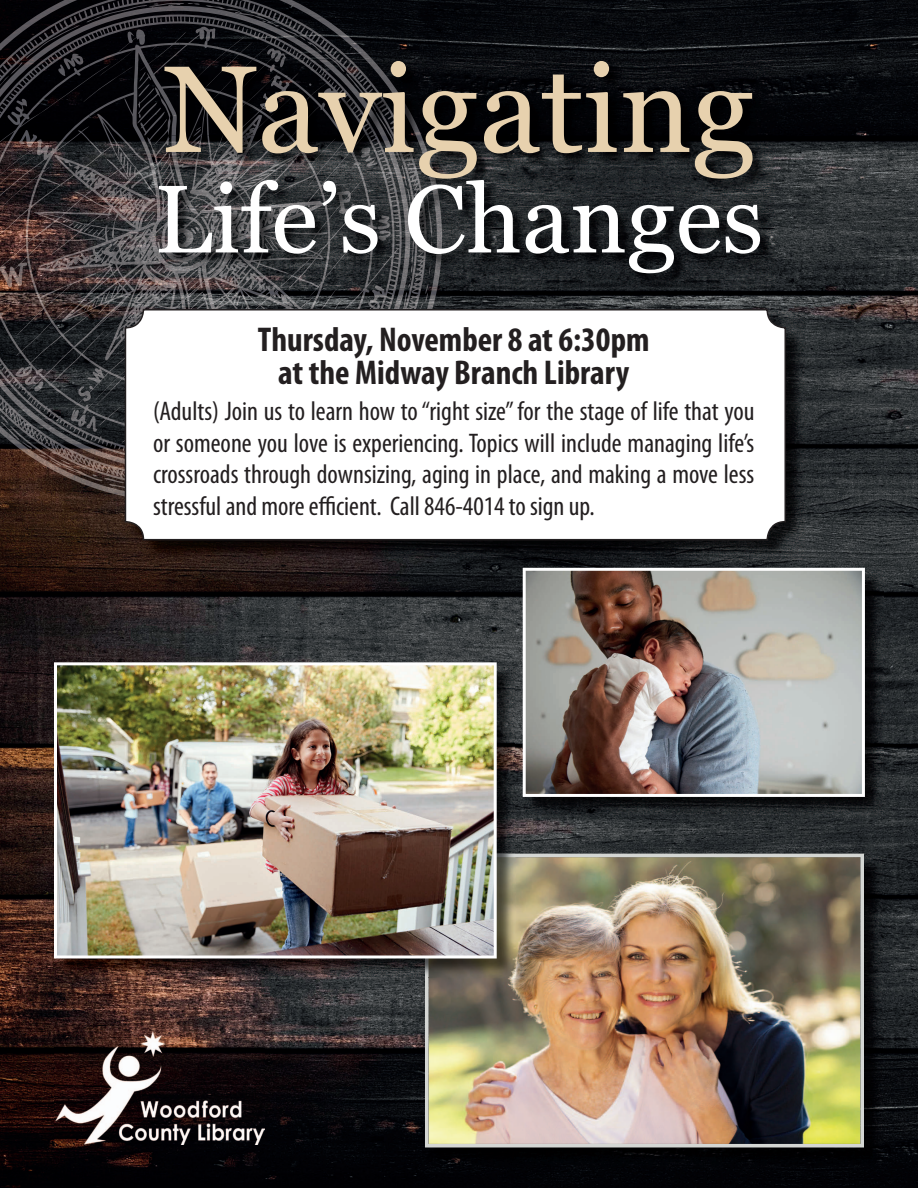
<style>
.page{position:relative;width:918px;height:1188px;background:#fff}
.page>*{position:absolute;margin:0;border:0;box-sizing:border-box;transform-origin:0 0}
.t1{font:123px "Georgia";color:#e7d1ae}
.t2{font:96px "Georgia";color:#fff}
.t3{font:700 condensed 34.5px/33px "Myriad Pro";color:#231f20;text-align:center}
.t4{font:condensed 27px/31.5px "Myriad Pro";color:#231f20;text-align:justify}
</style>
<div class="page">
<img style="left:0;top:0;width:918px;height:1188px">
<img style="left:832px;top:856px;width:50px;height:310px">
<div style="left:427px;top:1148px;width:406px;height:18px;background:#010103"></div>
<img style="left:425px;top:854px;width:439px;height:293px">
<img style="left:56px;top:958px;width:306px;height:19px">
<img style="left:497px;top:665px;width:18px;height:189px">
<img style="left:362px;top:958px;width:63px;height:19px">
<img style="left:425px;top:854px;width:90px;height:123px">
<img style="left:54px;top:662px;width:443px;height:296px">
<img style="left:525px;top:570px;width:359px;height:246px">
<img style="left:523px;top:568px;width:342px;height:229px">
<img style="left:279px;top:0;width:84px;height:50px">
<img style="left:355px;top:49px;width:17px;height:10px">
<img style="left:428px;top:288px;width:9px;height:21px">
<img style="left:0;top:453px;width:10px;height:15px">
<img style="left:48px;top:481px;width:77px;height:16px">
<img style="left:12px;top:0;width:241px;height:3px">
<img style="left:326px;top:53px;width:24px;height:6px">
<img style="left:405px;top:288px;width:13px;height:21px">
<img style="left:0;top:394px;width:53px;height:59px">
<img style="left:103px;top:464px;width:22px;height:17px">
<img style="left:0;top:3px;width:326px;height:116px">
<img style="left:16px;top:27px;width:254px;height:87px">
<img style="left:90px;top:170px;width:61px;height:85px">
<img style="left:90px;top:38px;width:90px;height:132px">
<img style="left:267px;top:48px;width:19px;height:11px">
<img style="left:137px;top:124px;width:21px;height:29px">
<img style="left:0;top:156px;width:36px;height:103px">
<img style="left:151px;top:152px;width:51px;height:157px">
<img style="left:125px;top:265px;width:27px;height:44px">
<img style="left:288px;top:288px;width:117px;height:21px">
<img style="left:0;top:379px;width:51px;height:53px">
<img style="left:50px;top:421px;width:75px;height:43px">
<img style="left:26px;top:25px;width:54px;height:34px">
<svg style="left:187px;top:3px;width:13px;height:2px"></svg>
<img style="left:205px;top:5px;width:75px;height:21px">
<img style="left:119px;top:29px;width:26px;height:23px">
<img style="left:63px;top:54px;width:21px;height:15px">
<svg style="left:0;top:62px;width:23px;height:24px"></svg>
<svg style="left:58px;top:65px;width:7px;height:11px"></svg>
<img style="left:280px;top:27px;width:19px;height:10px">
<img style="left:83px;top:66px;width:51px;height:36px">
<svg style="left:300px;top:37px;width:6px;height:4px"></svg>
<img style="left:150px;top:73px;width:1px;height:14px">
<img style="left:307px;top:41px;width:15px;height:12px">
<svg style="left:138px;top:72px;width:12px;height:15px"></svg>
<img style="left:138px;top:87px;width:20px;height:58px">
<img style="left:138px;top:88px;width:16px;height:14px">
<svg style="left:325px;top:54px;width:7px;height:5px"></svg>
<img style="left:19px;top:130px;width:19px;height:17px">
<img style="left:137px;top:102px;width:20px;height:22px">
<img style="left:140px;top:110px;width:18px;height:26px">
<svg style="left:120px;top:152px;width:2px;height:10px"></svg>
<svg style="left:129px;top:165px;width:3px;height:12px"></svg>
<svg style="left:144px;top:211px;width:10px;height:11px"></svg>
<svg style="left:69px;top:222px;width:35px;height:14px"></svg>
<svg style="left:113px;top:240px;width:5px;height:6px"></svg>
<img style="left:94px;top:268px;width:14px;height:14px">
<svg style="left:105px;top:290px;width:5px;height:12px"></svg>
<svg style="left:84px;top:300px;width:12px;height:11px"></svg>
<img style="left:319px;top:288px;width:23px;height:21px">
<svg style="left:34px;top:381px;width:10px;height:10px"></svg>
<svg style="left:1px;top:415px;width:7px;height:7px"></svg>
<img style="left:1px;top:422px;width:18px;height:18px">
<img style="left:71px;top:409px;width:18px;height:16px">
<img style="left:10px;top:425px;width:93px;height:56px">
<img style="left:86px;top:416px;width:11px;height:16px">
<svg style="left:21px;top:441px;width:11px;height:8px"></svg>
<svg style="left:39px;top:447px;width:59px;height:30px;background:#5e4840"></svg>
<img style="left:104px;top:478px;width:20px;height:5px">
<img style="left:109px;top:484px;width:16px;height:5px">
<img style="left:127px;top:311px;width:678px;height:248px">
<svg style="left:236px;top:295px;width:8px;height:14px"></svg>
<svg style="left:125px;top:309px;width:661px;height:231px"></svg>
<img style="left:445px;top:59px;width:330px;height:137px">
<img style="left:445px;top:196px;width:330px;height:92px">
<img style="left:427px;top:59px;width:18px;height:229px">
<img style="left:412px;top:59px;width:15px;height:229px">
<img style="left:382px;top:59px;width:30px;height:229px">
<img style="left:158px;top:59px;width:224px;height:229px">
<img style="left:158px;top:90px;width:13px;height:51px">
<img style="left:331px;top:59px;width:14px;height:13px">
<svg style="left:158px;top:108px;width:7px;height:13px"></svg>
<img style="left:346px;top:73px;width:30px;height:39px">
<svg style="left:193px;top:127px;width:8px;height:10px"></svg>
<img style="left:185px;top:140px;width:15px;height:14px">
<img style="left:160px;top:154px;width:10px;height:18px">
<svg style="left:186px;top:147px;width:12px;height:10px"></svg>
<img style="left:376px;top:112px;width:18px;height:34px">
<svg style="left:384px;top:111px;width:6px;height:5px"></svg>
<svg style="left:393px;top:129px;width:5px;height:5px"></svg>
<svg style="left:360px;top:147px;width:17px;height:19px"></svg>
<svg style="left:245px;top:173px;width:24px;height:11px"></svg>
<svg style="left:392px;top:146px;width:9px;height:15px"></svg>
<img style="left:401px;top:165px;width:6px;height:21px">
<svg style="left:194px;top:203px;width:16px;height:16px"></svg>
<img style="left:167px;top:224px;width:12px;height:14px">
<svg style="left:191px;top:227px;width:9px;height:7px"></svg>
<img style="left:407px;top:189px;width:5px;height:28px">
<img style="left:425px;top:187px;width:7px;height:50px">
<svg style="left:162px;top:245px;width:33px;height:20px"></svg>
<img style="left:377px;top:215px;width:13px;height:15px">
<svg style="left:209px;top:257px;width:10px;height:11px"></svg>
<svg style="left:378px;top:230px;width:13px;height:11px"></svg>
<svg style="left:282px;top:242px;width:23px;height:10px"></svg>
<svg style="left:411px;top:218px;width:3px;height:31px"></svg>
<svg style="left:188px;top:281px;width:11px;height:10px"></svg>
<img style="left:326px;top:251px;width:21px;height:26px">
<svg style="left:431px;top:240px;width:1px;height:13px"></svg>
<img style="left:410px;top:249px;width:3px;height:24px">
<svg style="left:408px;top:278px;width:3px;height:10px"></svg>
<svg style="left:418px;top:283px;width:10px;height:33px"></svg>
<img style="left:54px;top:1026px;width:211px;height:118px">
<h1 class="t1" style="left:163px;top:35px;width:593px">Navigating</h1>
<h2 class="t2" style="left:154px;top:161px;width:611px">Life’s Changes</h2>
<p class="t3" style="left:258px;top:323px;width:393px">Thursday, November 8 at 6:30pm at the Midway Branch Library</p>
<p class="t4" style="left:153px;top:395px;width:603px">(Adults) Join us to learn how to “right size” for the stage of life that you or someone you love is experiencing. Topics will include managing life’s crossroads through downsizing, aging in place, and making a move less stressful and more efficient. Call 846-4014 to sign up.</p>
</div>
